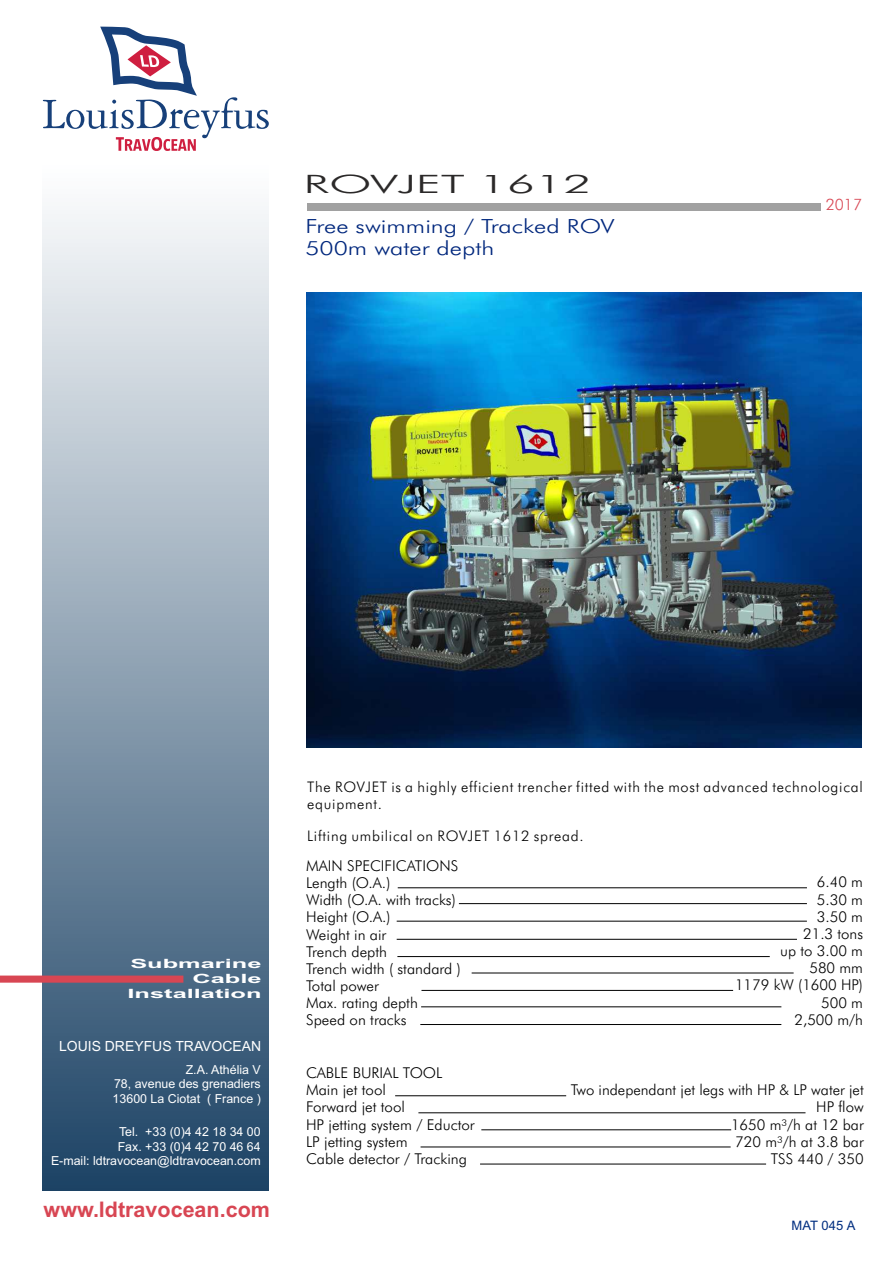
<style>
.page{position:relative;width:893px;height:1262px;background:#fff}
.page>*{position:absolute;margin:0;border:0;box-sizing:border-box;transform-origin:0 0}
.t1{font:300 25.35px "Futura BT";color:#2b2929;scale:1.92 1}
.t2{font:700 21.45px "Arial";color:#d84653}
.t3{font:300 19.5px/22.4px "Futura BT";color:#00277d;scale:1.26 1}
.t4{font:300 15.75px "Futura BT";color:#d84653}
.t5{font:300 15px/17.1px "Futura BT";color:#000}
.t6{font:300 14.55px/16.8px "Futura BT";letter-spacing:.05em;color:#000}
.t7{font:13.95px "Arial";color:#fff}
.t8{font:13.05px "Arial";color:#002e80}
.t9{font:700 12.75px/14.7px "Arial";color:#fff;text-align:right;scale:1.99 1}
.t10{font:12.45px/14.2px "Arial";color:#fff;text-align:justify}
</style>
<div class="page">
<div style="left:307px;top:203px;width:513px;height:7px;background:#a1a1a1"></div>
<hr style="left:395px;top:1095px;width:171px;height:1px;background:#000">
<hr style="left:418px;top:1112px;width:387px;height:1px;background:#000">
<hr style="left:481px;top:1129px;width:250px;height:1px;background:#000">
<hr style="left:420px;top:1146px;width:310px;height:1px;background:#000">
<hr style="left:480px;top:1163px;width:286px;height:1px;background:#000">
<hr style="left:398px;top:887px;width:409px;height:1px;background:#000">
<hr style="left:459px;top:903px;width:347px;height:1px;background:#000">
<hr style="left:396px;top:921px;width:410px;height:1px;background:#000">
<hr style="left:396px;top:939px;width:401px;height:1px;background:#000">
<hr style="left:397px;top:956px;width:372px;height:1px;background:#000">
<hr style="left:471px;top:972px;width:322px;height:1px;background:#000">
<hr style="left:421px;top:990px;width:312px;height:1px;background:#000">
<hr style="left:421px;top:1006px;width:360px;height:1px;background:#000">
<hr style="left:420px;top:1024px;width:361px;height:1px;background:#000">
<img style="left:43px;top:210px;width:226px;height:980px">
<div style="left:0;top:975px;width:183px;height:7px;background:#d84653"></div>
<svg style="left:43px;top:27px;width:226px;height:124px"></svg>
<img style="left:307px;top:292px;width:554px;height:455px">
<h1 class="t1" style="left:303px;top:174px;width:151px">ROVJET 1612</h1>
<h3 class="t3" style="left:305px;top:216px;width:247px">Free swimming / Tracked ROV<br>500m water depth</h3>
<p class="t4" style="left:825px;top:198px;width:38px">2017</p>
<p class="t9" style="left:128px;top:957px;width:69px">Submarine<br>Cable<br>Installation</p>
<p class="t7" style="left:59px;top:1040px;width:204px">LOUIS DREYFUS TRAVOCEAN</p>
<p class="t10" style="left:113px;top:1063px;width:150px;text-indent:73px">Z.A. Athélia V 78, avenue des grenadiers 13600 La Ciotat ( France )</p>
<p class="t10" style="left:51px;top:1125px;width:211px;text-align:right">Tel. +33 (0)4 42 18 34 00<br>Fax. +33 (0)4 42 70 46 64<br>E-mail: ldtravocean@ldtravocean.com</p>
<h2 class="t2" style="left:44px;top:1201px;width:228px">www.ldtravocean.com</h2>
<p class="t6" style="left:307px;top:780px;width:557px">The ROVJET is a highly efficient trencher fitted with the most advanced technological equipment.</p>
<p class="t6" style="left:307px;top:828px;width:278px">Lifting umbilical on ROVJET 1612 spread.</p>
<p class="t5" style="left:306px;top:858px;width:156px">MAIN SPECIFICATIONS<br>Length (O.A.)<br>Width (O.A. with tracks)<br>Height (O.A.)<br>Weight in air<br>Trench depth<br>Trench width ( standard )<br>Total power<br>Max. rating depth<br>Speed on tracks</p>
<p class="t5" style="left:306px;top:1065px;width:170px">CABLE BURIAL TOOL<br>Main jet tool<br>Forward jet tool<br>HP jetting system / Eductor<br>LP jetting system<br>Cable detector / Tracking</p>
<p class="t5" style="left:735px;top:875px;width:129px;text-align:right">6.40 m<br>5.30 m<br>3.50 m<br>21.3 tons<br>up to 3.00 m<br>580 mm<br>1179 kW (1600 HP)<br>500 m<br>2,500 m/h</p>
<p class="t5" style="left:570px;top:1082px;width:294px;text-align:right">Two independant jet legs with HP &amp; LP water jet<br>HP flow<br>1650 m³/h at 12 bar<br>720 m³/h at 3.8 bar<br>TSS 440 / 350</p>
<p class="t8" style="left:791px;top:1220px;width:66px">MAT 045 A</p>
</div>
